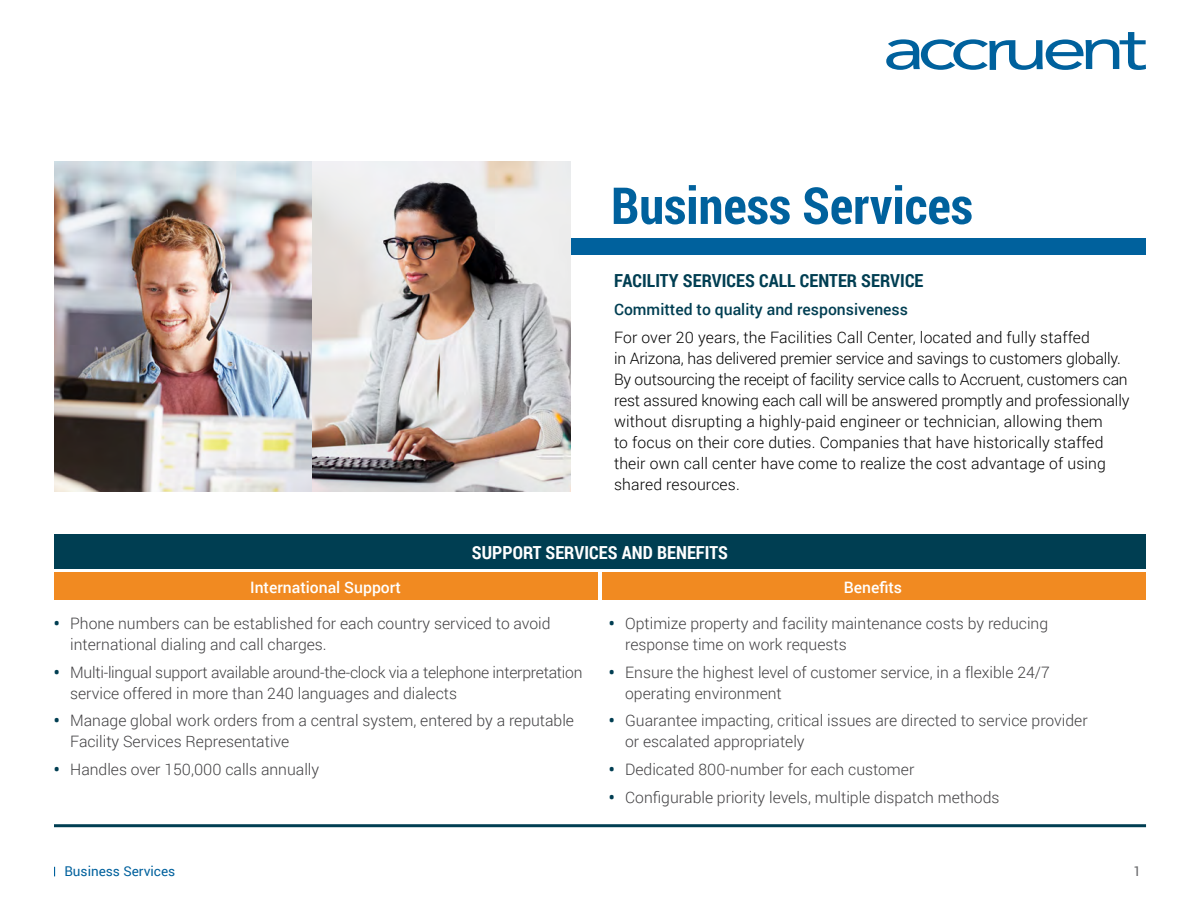
<style>
.page{position:relative;width:1200px;height:900px;background:#fff}
.page>*{position:absolute;margin:0;border:0;box-sizing:border-box;transform-origin:0 0}
.t1{font:700 51px "Roboto Condensed";color:#00619d}
.t2{font:700 18px "Roboto Condensed";letter-spacing:.005em;color:#003e52}
.t3{font:700 18px "Roboto Condensed";letter-spacing:.005em;color:#fff}
.t4{font:300 15.75px/21px "Roboto";color:#414042}
.t5{font:300 15.75px/21px "Roboto";letter-spacing:.005em;color:#000}
.t6{font:500 15.75px "Roboto";color:#003e52}
.t7{font:500 15.75px "Roboto";color:#fff}
.t8{font:13.5px "Roboto";color:#00619d}
.t9{font:13.5px "Roboto";color:#636466}
.s1{font-weight:900;color:#003e52}
</style>
<div class="page">
<svg style="left:886px;top:32px;width:260px;height:38px"></svg>
<div style="left:552px;top:238px;width:594px;height:17px;background:#00619d"></div>
<div style="left:54px;top:535px;width:1092px;height:34px;background:#003e52"></div>
<div style="left:54px;top:572px;width:544px;height:28px;background:#f18a21"></div>
<div style="left:602px;top:572px;width:544px;height:28px;background:#f18a21"></div>
<hr style="left:54px;top:824px;width:1092px;height:3px;background:#003e52">
<img style="left:54px;top:162px;width:517px;height:329px">
<h1 class="t1" style="left:611px;top:170px;width:363px">Business Services</h1>
<p class="t2" style="left:614px;top:268px;width:311px">FACILITY SERVICES CALL CENTER SERVICE</p>
<p class="t6" style="left:614px;top:298px;width:295px">Committed to quality and responsiveness</p>
<p class="t5" style="left:614px;top:326px;width:517px">For over 20 years, the Facilities Call Center, located and fully staffed<br>in Arizona, has delivered premier service and savings to customers globally.<br>By outsourcing the receipt of facility service calls to Accruent, customers can rest assured knowing each call will be answered promptly and professionally without disrupting a highly-paid engineer or technician, allowing them<br>to focus on their core duties. Companies that have historically staffed their own call center have come to realize the cost advantage of using shared resources.</p>
<p class="t3" style="left:472px;top:539px;width:257px">SUPPORT SERVICES AND BENEFITS</p>
<p class="t7" style="left:250px;top:576px;width:152px">International Support</p>
<p class="t7" style="left:844px;top:576px;width:60px">Benefits</p>
<p class="t4" style="left:70px;top:612px;width:482px;text-indent:-16px"><span class="s1">•</span> Phone numbers can be established for each country serviced to avoid international dialing and call charges.</p>
<p class="t4" style="left:70px;top:661px;width:514px;text-indent:-16px"><span class="s1">•</span> Multi-lingual support available around-the-clock via a telephone interpretation service offered in more than 240 languages and dialects</p>
<p class="t4" style="left:70px;top:710px;width:505px;text-indent:-16px"><span class="s1">•</span> Manage global work orders from a central system, entered by a reputable<br>Facility Services Representative</p>
<p class="t4" style="left:54px;top:758px;width:267px"><span class="s1">•</span> Handles over 150,000 calls annually</p>
<p class="t4" style="left:625px;top:612px;width:424px;text-indent:-16px"><span class="s1">•</span> Optimize property and facility maintenance costs by reducing response time on work requests</p>
<p class="t4" style="left:625px;top:661px;width:426px;text-indent:-16px"><span class="s1">•</span> Ensure the highest level of customer service, in a flexible 24/7 operating environment</p>
<p class="t4" style="left:625px;top:710px;width:464px;text-indent:-16px"><span class="s1">•</span> Guarantee impacting, critical issues are directed to service provider or escalated appropriately</p>
<p class="t4" style="left:609px;top:758px;width:307px"><span class="s1">•</span> Dedicated 800-number for each customer</p>
<p class="t4" style="left:609px;top:786px;width:392px"><span class="s1">•</span> Configurable priority levels, multiple dispatch methods</p>
<p class="t8" style="left:64px;top:862px;width:112px">Business Services</p>
<p class="t9" style="left:1133px;top:862px;width:9px">1</p>
</div>
